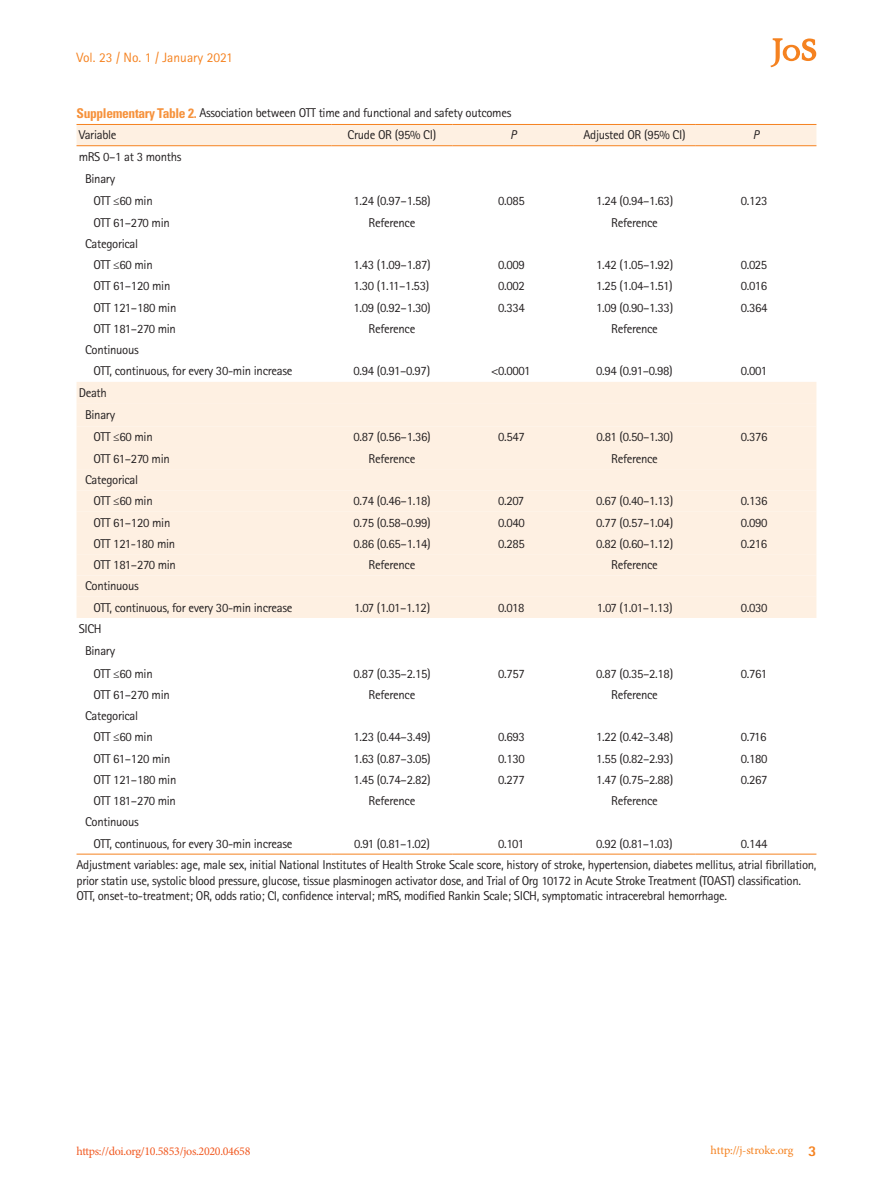
<style>
.page{position:relative;width:893px;height:1191px;background:#fff}
.page>*{position:absolute;margin:0;border:0;box-sizing:border-box;transform-origin:0 0}
.t1{font:13.5px "Rotis Sans Serif Std";color:#f58220}
.테이블본문{font:12.75px "Rotis Sans Serif Std";letter-spacing:-.025em;color:#231f20}
.테이블_설명{font:12.75px/15.3px "Rotis Sans Serif Std";letter-spacing:-.025em;color:#231f20}
.테이블_제목{font:12.75px "Rotis Sans Serif Std";letter-spacing:-.025em;color:#231f20}
.테이블본문-2{font:italic 12.75px "Rotis Sans Serif Std";color:#231f20}
.t2{font:12px "Minion Pro";letter-spacing:-.025em;color:#f15921}
.t3{font:12px "Minion Pro";letter-spacing:-.015em;color:#f58220}
.s1{font-family:"Univers LT Std";font-weight:700;font-stretch:condensed;font-size:13.5px;color:#f6923c}
.s2{font-family:"Rotis Sans Serif Std";font-weight:800;font-size:15px}
</style>
<div class="page">
<svg style="left:770px;top:38px;width:46px;height:29px"></svg>
<div style="left:77px;top:125px;width:739px;height:20px;background:#fef0e2"></div>
<div style="left:77px;top:382px;width:739px;height:236px;background:#fef0e2"></div>
<div style="left:77px;top:403px;width:739px;height:194px;background:#fef0e2"></div>
<hr style="left:77px;top:853px;width:254px;height:1px;background:#f58220">
<hr style="left:331px;top:853px;width:122px;height:1px;background:#f58220">
<hr style="left:453px;top:853px;width:121px;height:1px;background:#f58220">
<hr style="left:574px;top:853px;width:121px;height:1px;background:#f58220">
<hr style="left:695px;top:853px;width:121px;height:1px;background:#f58220">
<hr style="left:77px;top:124px;width:254px;height:1px;background:#f58220">
<hr style="left:331px;top:124px;width:122px;height:1px;background:#f58220">
<hr style="left:453px;top:124px;width:121px;height:1px;background:#f58220">
<hr style="left:574px;top:124px;width:121px;height:1px;background:#f58220">
<hr style="left:695px;top:124px;width:121px;height:1px;background:#f58220">
<hr style="left:77px;top:145px;width:254px;height:1px;background:#f58220">
<hr style="left:331px;top:145px;width:122px;height:1px;background:#f58220">
<hr style="left:453px;top:145px;width:121px;height:1px;background:#f58220">
<hr style="left:574px;top:145px;width:121px;height:1px;background:#f58220">
<hr style="left:695px;top:145px;width:121px;height:1px;background:#f58220">
<p class="t1" style="left:77px;top:50px;width:158px">Vol. 23 / No. 1 / January 2021</p>
<p class="테이블_제목" style="left:77px;top:105px;width:436px"><span class="s1">Supplementary Table 2.</span> Association between OTT time and functional and safety outcomes</p>
<p class="테이블본문" style="left:79px;top:127px;width:39px">Variable</p>
<p class="테이블본문" style="left:348px;top:127px;width:90px">Crude OR (95% CI)</p>
<p class="테이블본문-2" style="left:510px;top:127px;width:8px">P</p>
<p class="테이블본문" style="left:583px;top:127px;width:104px">Adjusted OR (95% CI)</p>
<p class="테이블본문-2" style="left:753px;top:127px;width:8px">P</p>
<p class="테이블본문" style="left:79px;top:149px;width:104px">mRS 0–1 at 3 months</p>
<p class="테이블본문" style="left:85px;top:171px;width:32px">Binary</p>
<p class="테이블본문" style="left:94px;top:193px;width:61px">OTT ≤60 min</p>
<p class="테이블본문" style="left:354px;top:193px;width:79px">1.24 (0.97–1.58)</p>
<p class="테이블본문" style="left:498px;top:193px;width:28px">0.085</p>
<p class="테이블본문" style="left:596px;top:193px;width:79px">1.24 (0.94–1.63)</p>
<p class="테이블본문" style="left:741px;top:193px;width:28px">0.123</p>
<p class="테이블본문" style="left:94px;top:215px;width:78px">OTT 61–270 min</p>
<p class="테이블본문" style="left:369px;top:215px;width:48px">Reference</p>
<p class="테이블본문" style="left:611px;top:215px;width:48px">Reference</p>
<p class="테이블본문" style="left:85px;top:236px;width:55px">Categorical</p>
<p class="테이블본문" style="left:94px;top:257px;width:61px">OTT ≤60 min</p>
<p class="테이블본문" style="left:354px;top:257px;width:79px">1.43 (1.09–1.87)</p>
<p class="테이블본문" style="left:498px;top:257px;width:28px">0.009</p>
<p class="테이블본문" style="left:596px;top:257px;width:79px">1.42 (1.05–1.92)</p>
<p class="테이블본문" style="left:741px;top:257px;width:28px">0.025</p>
<p class="테이블본문" style="left:94px;top:278px;width:78px">OTT 61–120 min</p>
<p class="테이블본문" style="left:354px;top:278px;width:77px">1.30 (1.11–1.53)</p>
<p class="테이블본문" style="left:498px;top:278px;width:28px">0.002</p>
<p class="테이블본문" style="left:596px;top:278px;width:78px">1.25 (1.04–1.51)</p>
<p class="테이블본문" style="left:741px;top:278px;width:28px">0.016</p>
<p class="테이블본문" style="left:94px;top:300px;width:84px">OTT 121–180 min</p>
<p class="테이블본문" style="left:354px;top:300px;width:79px">1.09 (0.92–1.30)</p>
<p class="테이블본문" style="left:498px;top:300px;width:28px">0.334</p>
<p class="테이블본문" style="left:596px;top:300px;width:79px">1.09 (0.90–1.33)</p>
<p class="테이블본문" style="left:741px;top:300px;width:28px">0.364</p>
<p class="테이블본문" style="left:94px;top:321px;width:84px">OTT 181–270 min</p>
<p class="테이블본문" style="left:369px;top:321px;width:48px">Reference</p>
<p class="테이블본문" style="left:611px;top:321px;width:48px">Reference</p>
<p class="테이블본문" style="left:85px;top:342px;width:55px">Continuous</p>
<p class="테이블본문" style="left:94px;top:363px;width:200px">OTT, continuous, for every 30-min increase</p>
<p class="테이블본문" style="left:354px;top:363px;width:78px">0.94 (0.91–0.97)</p>
<p class="테이블본문" style="left:491px;top:363px;width:41px">&lt;0.0001</p>
<p class="테이블본문" style="left:596px;top:363px;width:78px">0.94 (0.91–0.98)</p>
<p class="테이블본문" style="left:741px;top:363px;width:28px">0.001</p>
<p class="테이블본문" style="left:79px;top:385px;width:30px">Death</p>
<p class="테이블본문" style="left:85px;top:407px;width:32px">Binary</p>
<p class="테이블본문" style="left:94px;top:429px;width:61px">OTT ≤60 min</p>
<p class="테이블본문" style="left:354px;top:429px;width:79px">0.87 (0.56–1.36)</p>
<p class="테이블본문" style="left:498px;top:429px;width:28px">0.547</p>
<p class="테이블본문" style="left:597px;top:429px;width:78px">0.81 (0.50–1.30)</p>
<p class="테이블본문" style="left:741px;top:429px;width:28px">0.376</p>
<p class="테이블본문" style="left:94px;top:451px;width:78px">OTT 61–270 min</p>
<p class="테이블본문" style="left:369px;top:451px;width:48px">Reference</p>
<p class="테이블본문" style="left:611px;top:451px;width:48px">Reference</p>
<p class="테이블본문" style="left:85px;top:472px;width:55px">Categorical</p>
<p class="테이블본문" style="left:94px;top:493px;width:61px">OTT ≤60 min</p>
<p class="테이블본문" style="left:354px;top:493px;width:79px">0.74 (0.46–1.18)</p>
<p class="테이블본문" style="left:498px;top:493px;width:28px">0.207</p>
<p class="테이블본문" style="left:596px;top:493px;width:79px">0.67 (0.40–1.13)</p>
<p class="테이블본문" style="left:741px;top:493px;width:28px">0.136</p>
<p class="테이블본문" style="left:94px;top:514px;width:78px">OTT 61–120 min</p>
<p class="테이블본문" style="left:354px;top:514px;width:79px">0.75 (0.58–0.99)</p>
<p class="테이블본문" style="left:498px;top:514px;width:28px">0.040</p>
<p class="테이블본문" style="left:596px;top:514px;width:79px">0.77 (0.57–1.04)</p>
<p class="테이블본문" style="left:741px;top:514px;width:28px">0.090</p>
<p class="테이블본문" style="left:94px;top:536px;width:83px">OTT 121-180 min</p>
<p class="테이블본문" style="left:354px;top:536px;width:79px">0.86 (0.65–1.14)</p>
<p class="테이블본문" style="left:498px;top:536px;width:28px">0.285</p>
<p class="테이블본문" style="left:596px;top:536px;width:79px">0.82 (0.60–1.12)</p>
<p class="테이블본문" style="left:741px;top:536px;width:28px">0.216</p>
<p class="테이블본문" style="left:94px;top:557px;width:84px">OTT 181–270 min</p>
<p class="테이블본문" style="left:369px;top:557px;width:48px">Reference</p>
<p class="테이블본문" style="left:611px;top:557px;width:48px">Reference</p>
<p class="테이블본문" style="left:85px;top:578px;width:55px">Continuous</p>
<p class="테이블본문" style="left:94px;top:600px;width:200px">OTT, continuous, for every 30-min increase</p>
<p class="테이블본문" style="left:354px;top:600px;width:77px">1.07 (1.01–1.12)</p>
<p class="테이블본문" style="left:498px;top:600px;width:28px">0.018</p>
<p class="테이블본문" style="left:597px;top:600px;width:77px">1.07 (1.01–1.13)</p>
<p class="테이블본문" style="left:741px;top:600px;width:28px">0.030</p>
<p class="테이블본문" style="left:79px;top:621px;width:25px">SICH</p>
<p class="테이블본문" style="left:85px;top:643px;width:32px">Binary</p>
<p class="테이블본문" style="left:94px;top:666px;width:61px">OTT ≤60 min</p>
<p class="테이블본문" style="left:354px;top:666px;width:79px">0.87 (0.35–2.15)</p>
<p class="테이블본문" style="left:498px;top:666px;width:28px">0.757</p>
<p class="테이블본문" style="left:596px;top:666px;width:79px">0.87 (0.35–2.18)</p>
<p class="테이블본문" style="left:741px;top:666px;width:28px">0.761</p>
<p class="테이블본문" style="left:94px;top:687px;width:78px">OTT 61–270 min</p>
<p class="테이블본문" style="left:369px;top:687px;width:48px">Reference</p>
<p class="테이블본문" style="left:611px;top:687px;width:48px">Reference</p>
<p class="테이블본문" style="left:85px;top:708px;width:55px">Categorical</p>
<p class="테이블본문" style="left:94px;top:729px;width:61px">OTT ≤60 min</p>
<p class="테이블본문" style="left:354px;top:729px;width:79px">1.23 (0.44–3.49)</p>
<p class="테이블본문" style="left:498px;top:729px;width:28px">0.693</p>
<p class="테이블본문" style="left:596px;top:729px;width:79px">1.22 (0.42–3.48)</p>
<p class="테이블본문" style="left:741px;top:729px;width:27px">0.716</p>
<p class="테이블본문" style="left:94px;top:751px;width:78px">OTT 61–120 min</p>
<p class="테이블본문" style="left:354px;top:751px;width:79px">1.63 (0.87–3.05)</p>
<p class="테이블본문" style="left:498px;top:751px;width:28px">0.130</p>
<p class="테이블본문" style="left:596px;top:751px;width:79px">1.55 (0.82–2.93)</p>
<p class="테이블본문" style="left:741px;top:751px;width:28px">0.180</p>
<p class="테이블본문" style="left:94px;top:772px;width:84px">OTT 121–180 min</p>
<p class="테이블본문" style="left:354px;top:772px;width:79px">1.45 (0.74–2.82)</p>
<p class="테이블본문" style="left:498px;top:772px;width:28px">0.277</p>
<p class="테이블본문" style="left:596px;top:772px;width:79px">1.47 (0.75–2.88)</p>
<p class="테이블본문" style="left:741px;top:772px;width:28px">0.267</p>
<p class="테이블본문" style="left:94px;top:793px;width:84px">OTT 181–270 min</p>
<p class="테이블본문" style="left:369px;top:793px;width:48px">Reference</p>
<p class="테이블본문" style="left:611px;top:793px;width:48px">Reference</p>
<p class="테이블본문" style="left:85px;top:814px;width:55px">Continuous</p>
<p class="테이블본문" style="left:94px;top:836px;width:200px">OTT, continuous, for every 30-min increase</p>
<p class="테이블본문" style="left:354px;top:836px;width:77px">0.91 (0.81–1.02)</p>
<p class="테이블본문" style="left:498px;top:836px;width:27px">0.101</p>
<p class="테이블본문" style="left:596px;top:836px;width:78px">0.92 (0.81–1.03)</p>
<p class="테이블본문" style="left:741px;top:836px;width:28px">0.144</p>
<p class="테이블_설명" style="left:77px;top:857px;width:741px">Adjustment variables: age, male sex, initial National Institutes of Health Stroke Scale score, history of stroke, hypertension, diabetes mellitus, atrial fibrillation, prior statin use, systolic blood pressure, glucose, tissue plasminogen activator dose, and Trial of Org 10172 in Acute Stroke Treatment (TOAST) classification.</p>
<p class="테이블_설명" style="left:77px;top:888px;width:652px">OTT, onset-to-treatment; OR, odds ratio; CI, confidence interval; mRS, modified Rankin Scale; SICH, symptomatic intracerebral hemorrhage.</p>
<p class="t2" style="left:77px;top:1143px;width:175px">https://doi.org/10.5853/jos.2020.04658</p>
<p class="t3" style="left:711px;top:1142px;width:107px">http://j-stroke.org <span class="s2">3</span></p>
</div>
